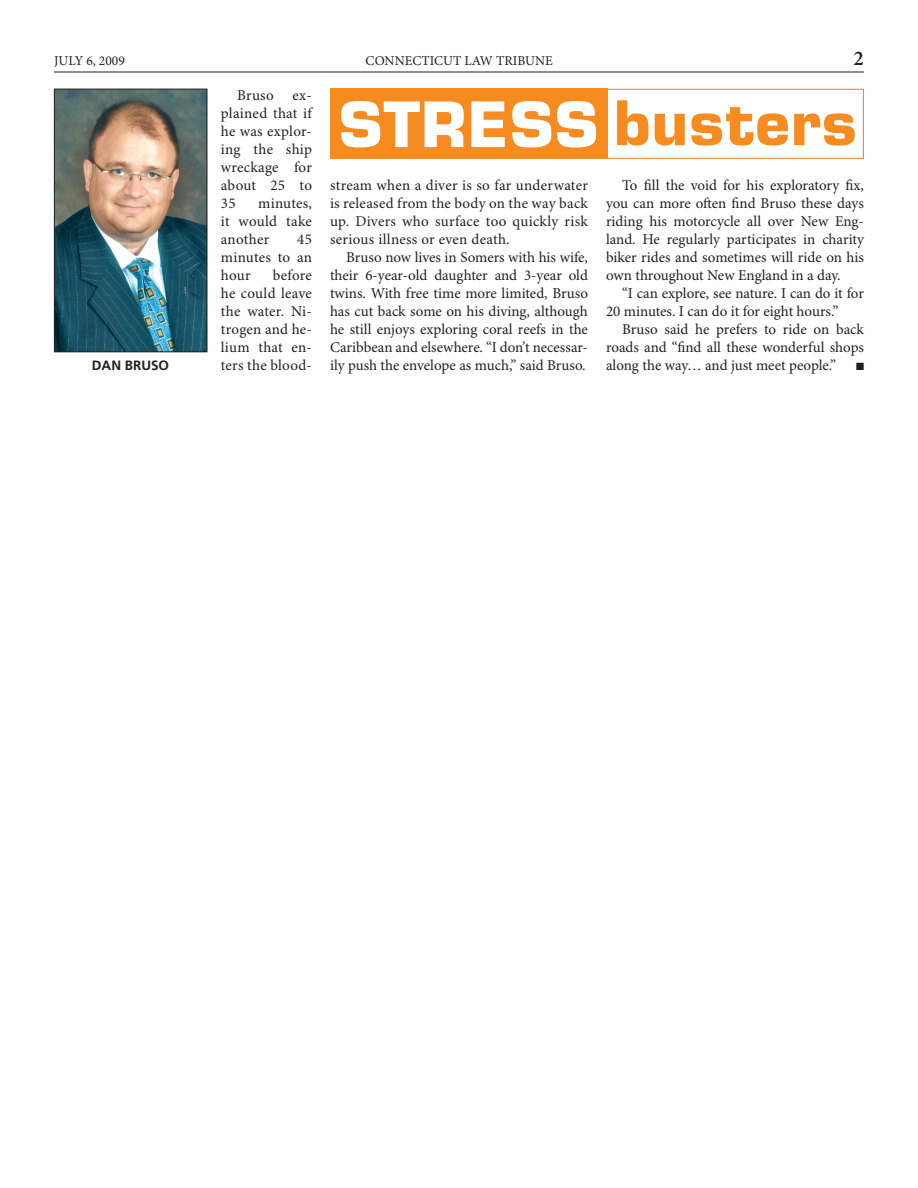
<style>
.page{position:relative;width:918px;height:1188px;background:#fff}
.page>*{position:absolute;margin:0;border:0;box-sizing:border-box;transform-origin:0 0}
.TEASER_What_s_Online{font:700 59.7px "Eurostile LT Std";color:#f68b1f}
.t1{font:600 21px "Minion Pro";color:#231f20}
.TEXT_Body_text{font:15px/18px "Minion Pro";letter-spacing:.005em;color:#231f20;text-align:justify}
.t2{font:13.5px "Minion Pro";color:#231f20}
.CAPTION_name_-_photo{font:700 13.5px "Frutiger LT Std";color:#231f20}
.TEXT_Body_text-2{font:10.5px "Zapf Dingbats ITC";color:#231f20}
.s1{font-size:60.9px;color:#fff}
</style>
<div class="page">
<hr style="left:54px;top:72px;width:810px;height:1px;background:#231f20">
<img style="left:56px;top:91px;width:149px;height:259px">
<div style="left:54px;top:89px;width:153px;height:263px;border:1px solid #231f20"></div>
<div style="left:605px;top:89px;width:259px;height:70px;background:#fff;border:1px solid #f68b1f"></div>
<div style="left:330px;top:89px;width:277px;height:70px;background:#f68b1f"></div>
<p class="t2" style="left:54px;top:52px;width:72px">JULY 6, 2009</p>
<p class="t2" style="left:366px;top:52px;width:189px">CONNECTICUT LAW TRIBUNE</p>
<p class="t1" style="left:854px;top:46px;width:12px">2</p>
<p class="TEXT_Body_text" style="left:221px;top:86px;width:93px;text-indent:16px">Bruso ex&shy;plained that if he was explor&shy;ing the ship wreckage for about 25 to 35</p>
<p class="TEASER_What_s_Online" style="left:339px;top:86px;width:519px"><span class="s1">stress</span> busters</p>
<p class="TEXT_Body_text" style="left:606px;top:177px;width:260px;text-indent:16px">To fill the void for his exploratory fix, you can more often find Bruso these days riding his motorcycle all over New Eng&shy;land. He regularly participates in charity biker rides and sometimes will ride on his own throughout New England in a day.</p>
<p class="TEXT_Body_text" style="left:606px;top:285px;width:260px;text-indent:16px">“I can explore, see nature. I can do it for<br>20 minutes. I can do it for eight hours.”</p>
<p class="TEXT_Body_text" style="left:606px;top:321px;width:260px;text-align:right">Bruso said he prefers to ride on back roads and “find all these wonderful shops</p>
<p class="TEXT_Body_text" style="left:330px;top:177px;width:260px">stream when a diver is so far underwater is released from the body on the way back up. Divers who surface too quickly risk serious illness or even death.</p>
<p class="TEXT_Body_text" style="left:330px;top:249px;width:260px;text-indent:16px">Bruso now lives in Somers with his wife, their 6-year-old daughter and 3-year old twins. With free time more limited, Bruso has cut back some on his diving, although he still enjoys exploring coral reefs in the Caribbean and elsewhere. “I don’t necessar&shy;ily push the envelope as much,” said Bruso.</p>
<p class="TEXT_Body_text" style="left:221px;top:194px;width:93px;text-indent:37px">minutes, it would take another</p>
<p class="TEXT_Body_text" style="left:221px;top:230px;width:93px;text-indent:76px">45 minutes to an hour</p>
<p class="TEXT_Body_text" style="left:221px;top:266px;width:93px;text-indent:52px">before he could leave the water. Ni&shy;trogen and he&shy;lium that en&shy;ters the blood-</p>
<p class="CAPTION_name_-_photo" style="left:92px;top:358px;width:79px">DAN BRUSO</p>
<p class="TEXT_Body_text" style="left:606px;top:357px;width:232px">along the way… and just meet people.”</p>
<p class="TEXT_Body_text-2" style="left:856px;top:362px;width:9px">■</p>
</div>
